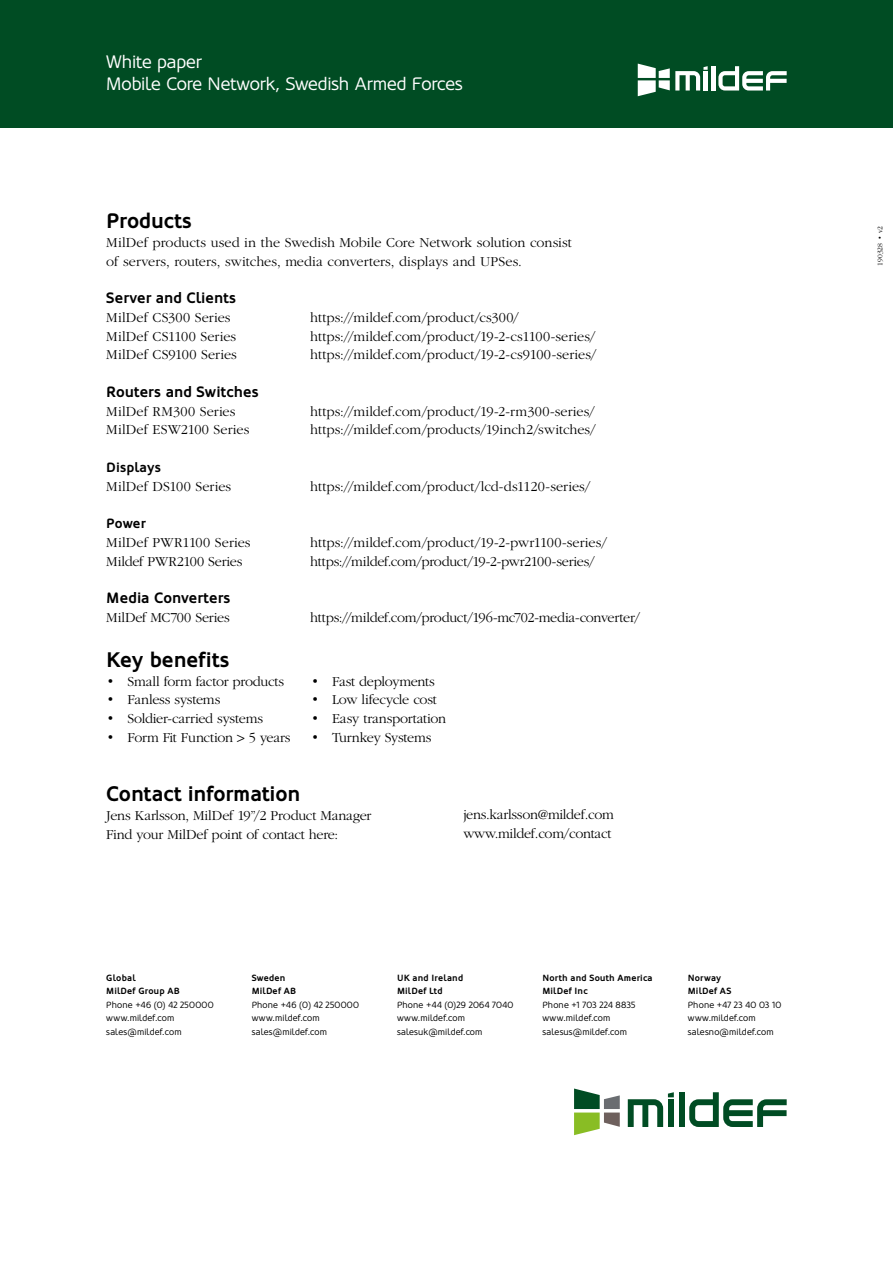
<style>
.page{position:relative;width:893px;height:1263px;background:#fff}
.page>*{position:absolute;margin:0;border:0;box-sizing:border-box;transform-origin:0 0}
.t1{font:700 21px "Oblik";color:#000}
.t2{font:18px/21.6px "Oblik";letter-spacing:-.005em;color:#fff}
.t3{font:700 15px "Oblik";letter-spacing:.005em;color:#000}
.t4{font:300 14.25px/18.8px "ITC Garamond Std";letter-spacing:-.005em;color:#000}
.t5{font:300 14.25px "ITC Garamond Std";letter-spacing:-.025em;color:#000}
.t6{font:300 14.25px "ITC Garamond Std";letter-spacing:.015em;color:#000}
.t7{font:700 13.5px "Oblik";letter-spacing:.005em;color:#000}
.t8{font:9px/13.5px "Oblik";letter-spacing:.02em;color:#000}
.t9{font:700 9px/13.5px "Oblik";letter-spacing:.025em;color:#000}
.t10{font:300 7.5px "ITC Garamond Std";letter-spacing:.005em;color:#000}
</style>
<div class="page">
<svg style="left:574px;top:1088px;width:46px;height:47px"></svg>
<div style="left:679px;top:1092px;width:6px;height:35px;background:#004c23"></div>
<svg style="left:628px;top:1092px;width:46px;height:35px"></svg>
<svg style="left:689px;top:1092px;width:98px;height:35px"></svg>
<div style="left:0;top:0;width:893px;height:128px;background:#004c23"></div>
<hr style="left:711px;top:66px;width:4px;height:25px;background:#fff">
<svg style="left:638px;top:64px;width:70px;height:32px"></svg>
<svg style="left:718px;top:66px;width:69px;height:25px"></svg>
<p class="t2" style="left:106px;top:51px;width:358px">White paper<br>Mobile Core Network, Swedish Armed Forces</p>
<h1 class="t1" style="left:106px;top:209px;width:87px">Products</h1>
<p class="t4" style="left:106px;top:233px;width:467px">MilDef products used in the Swedish Mobile Core Network solution consist of servers, routers, switches, media converters, displays and UPSes.</p>
<p class="t3" style="left:106px;top:289px;width:131px">Server and Clients</p>
<p class="t4" style="left:106px;top:308px;width:126px">MilDef CS300 Series</p>
<p class="t4" style="left:310px;top:308px;width:210px">https://mildef.com/product/cs300/</p>
<p class="t4" style="left:106px;top:327px;width:131px">MilDef CS1100 Series</p>
<p class="t4" style="left:310px;top:327px;width:287px">https://mildef.com/product/19-2-cs1100-series/</p>
<p class="t4" style="left:106px;top:346px;width:132px">MilDef CS9100 Series</p>
<p class="t4" style="left:310px;top:346px;width:288px">https://mildef.com/product/19-2-cs9100-series/</p>
<p class="t3" style="left:106px;top:383px;width:154px">Routers and Switches</p>
<p class="t6" style="left:106px;top:403px;width:131px">MilDef RM300 Series</p>
<p class="t4" style="left:310px;top:402px;width:286px">https://mildef.com/product/19-2-rm300-series/</p>
<p class="t4" style="left:106px;top:421px;width:145px">MilDef ESW2100 Series</p>
<p class="t4" style="left:310px;top:421px;width:287px">https://mildef.com/products/19inch2/switches/</p>
<p class="t7" style="left:106px;top:459px;width:56px">Displays</p>
<p class="t4" style="left:106px;top:477px;width:126px">MilDef DS100 Series</p>
<p class="t4" style="left:310px;top:477px;width:282px">https://mildef.com/product/lcd-ds1120-series/</p>
<p class="t7" style="left:106px;top:516px;width:41px">Power</p>
<p class="t4" style="left:106px;top:533px;width:146px">MilDef PWR1100 Series</p>
<p class="t4" style="left:310px;top:533px;width:298px">https://mildef.com/product/19-2-pwr1100-series/</p>
<p class="t4" style="left:106px;top:552px;width:138px">Mildef PWR2100 Series</p>
<p class="t4" style="left:310px;top:552px;width:286px">https://mildef.com/product/19-2-pwr2100-series/</p>
<p class="t3" style="left:106px;top:589px;width:126px">Media Converters</p>
<p class="t4" style="left:106px;top:608px;width:125px">MilDef MC700 Series</p>
<p class="t4" style="left:310px;top:608px;width:331px">https://mildef.com/product/196-mc702-media-converter/</p>
<h1 class="t1" style="left:106px;top:648px;width:125px">Key benefits</h1>
<p class="t5" style="left:106px;top:674px;width:179px">• Small form factor products</p>
<p class="t4" style="left:106px;top:691px;width:116px">• Fanless systems</p>
<p class="t4" style="left:106px;top:709px;width:158px">• Soldier-carried systems</p>
<p class="t4" style="left:106px;top:728px;width:186px">• Form Fit Function &gt; 5 years</p>
<p class="t4" style="left:311px;top:672px;width:126px">• Fast deployments</p>
<p class="t4" style="left:311px;top:691px;width:127px">• Low lifecycle cost</p>
<p class="t4" style="left:311px;top:709px;width:137px">• Easy transportation</p>
<p class="t4" style="left:311px;top:728px;width:122px">• Turnkey Systems</p>
<h1 class="t1" style="left:106px;top:782px;width:196px">Contact information</h1>
<p class="t4" style="left:106px;top:806px;width:267px">Jens Karlsson, MilDef 19”/2 Product Manager<br>Find your MilDef point of contact here:</p>
<p class="t4" style="left:463px;top:805px;width:152px">jens.karlsson@mildef.com www.mildef.com/contact</p>
<p class="t9" style="left:106px;top:971px;width:75px">Global<br>MilDef Group AB</p>
<p class="t8" style="left:106px;top:998px;width:109px">Phone +46 (0) 42 250000 www.mildef.com sales@mildef.com</p>
<p class="t9" style="left:252px;top:971px;width:46px">Sweden<br>MilDef AB</p>
<p class="t8" style="left:252px;top:998px;width:109px">Phone +46 (0) 42 250000 www.mildef.com sales@mildef.com</p>
<p class="t9" style="left:397px;top:971px;width:68px">UK and Ireland<br>MilDef Ltd</p>
<p class="t8" style="left:397px;top:998px;width:118px">Phone +44 (0)29 2064 7040 www.mildef.com salesuk@mildef.com</p>
<p class="t9" style="left:542px;top:971px;width:112px">North and South America<br>MilDef Inc</p>
<p class="t8" style="left:542px;top:998px;width:95px">Phone +1 703 224 8835 www.mildef.com salesus@mildef.com</p>
<p class="t9" style="left:688px;top:971px;width:45px">Norway<br>MilDef AS</p>
<p class="t8" style="left:688px;top:998px;width:95px">Phone +47 23 40 03 10 www.mildef.com salesno@mildef.com</p>
<p class="t10" style="left:876px;top:266px;width:41px;rotate:-90deg">190328 • v2</p>
</div>
